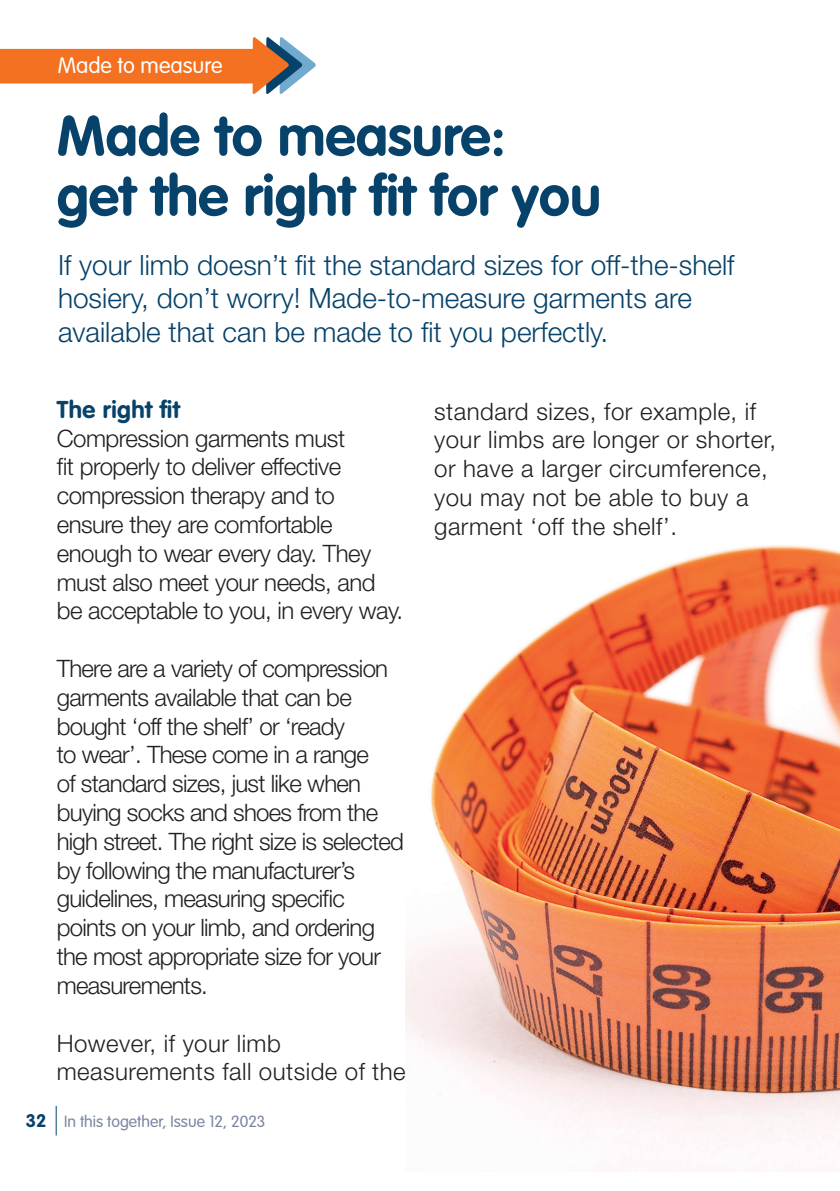
<style>
.page{position:relative;width:840px;height:1191px;background:#fff}
.page>*{position:absolute;margin:0;border:0;box-sizing:border-box;transform-origin:0 0}
.t1{font:700 56px/60px "VAG Rounded";color:#07426a}
.t2{font:300 28px/33.6px "Helvetica Neue";color:#07426a}
.t3{font:300 24px/28.8px "Helvetica Neue";letter-spacing:-.02em;color:#231f20}
.t4{font:300 24px/28.8px "Helvetica Neue";letter-spacing:.02em;color:#231f20}
.t5{font:700 24px "VAG Rounded";letter-spacing:.02em;color:#07426a}
.t6{font:300 22px "VAG Rounded";color:#fff}
.t7{font:300 16px "VAG Rounded";color:#7a85a1}
.s1{font-weight:700;font-size:18px;color:#07426a}
</style>
<div class="page">
<img style="left:405px;top:545px;width:434px;height:615px">
<svg style="left:56px;top:1106px;width:1px;height:29px"></svg>
<svg style="left:0;top:37px;width:316px;height:57px"></svg>
<p class="t6" style="left:58px;top:53px;width:166px">Made to measure</p>
<h1 class="t1" style="left:57px;top:108px;width:545px">Made to measure:<br>get the right fit for you</h1>
<p class="t2" style="left:58px;top:247px;width:677px">If your limb doesn’t fit the standard sizes for off-the-shelf hosiery, don’t worry! Made-to-measure garments are available that can be made to fit you perfectly.</p>
<p class="t5" style="left:57px;top:395px;width:124px">The right fit</p>
<p class="t3" style="left:57px;top:423px;width:348px">Compression garments must<br>fit properly to deliver effective compression therapy and to ensure they are comfortable enough to wear every day. They must also meet your needs, and be acceptable to you, in every way.</p>
<p class="t3" style="left:57px;top:653px;width:348px">There are a variety of compression garments available that can be bought ‘off the shelf’ or ‘ready<br>to wear’. These come in a range<br>of standard sizes, just like when buying socks and shoes from the high street. The right size is selected by following the manufacturer’s guidelines, measuring specific points on your limb, and ordering the most appropriate size for your measurements.</p>
<p class="t4" style="left:57px;top:1028px;width:350px">However, if your limb measurements fall outside of the</p>
<p class="t7" style="left:26px;top:1112px;width:241px"><span class="s1">32</span> In this together, Issue 12, 2023</p>
<p class="t4" style="left:434px;top:396px;width:343px">standard sizes, for example, if your limbs are longer or shorter, or have a larger circumference, you may not be able to buy a garment ‘off the shelf’.</p>
</div>
